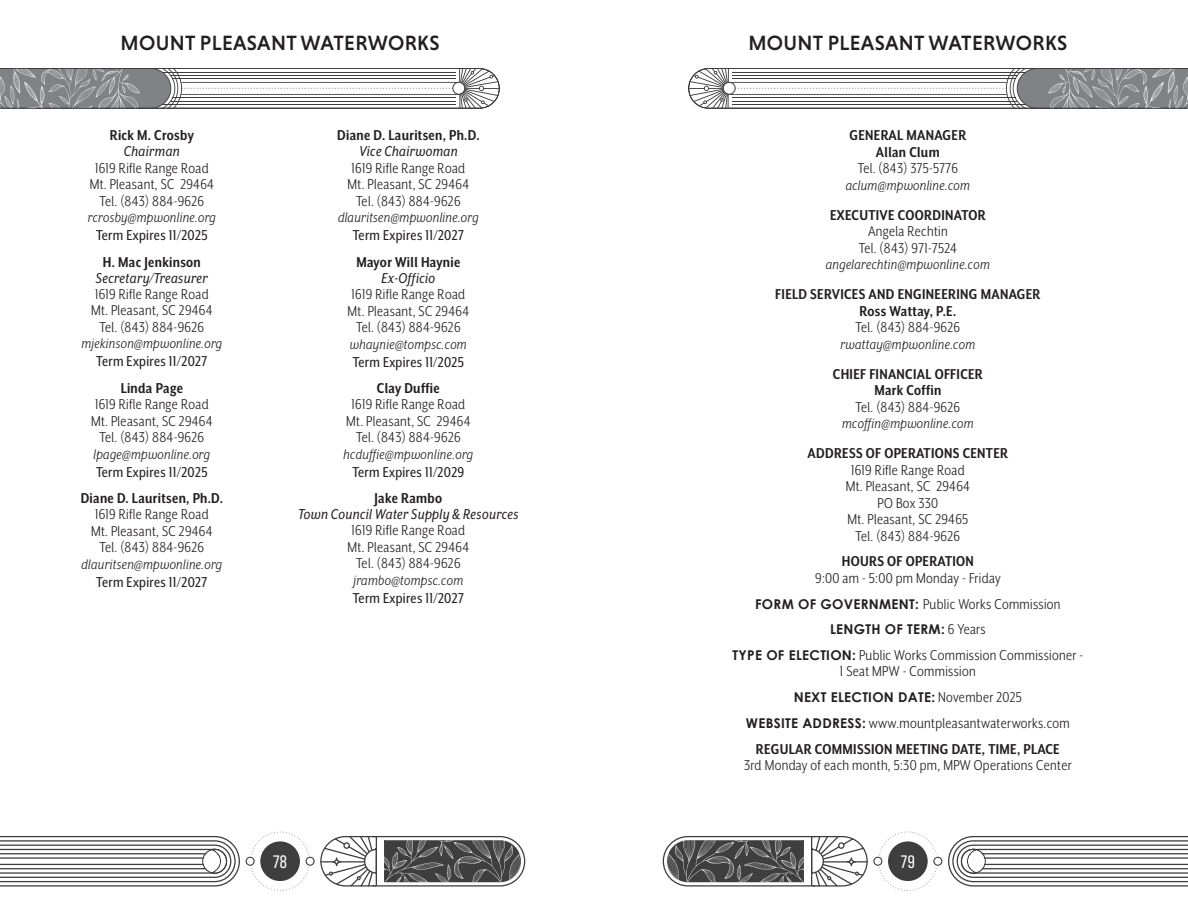
<style>
.page{position:relative;width:1188px;height:918px;background:#fff}
.page>*{position:absolute;margin:0;border:0;box-sizing:border-box;transform-origin:0 0}
.t1{font:500 21px "Niveau Grotesk";letter-spacing:.015em;color:#231f20}
.t2{font:18px "Bebas Neue Pro";color:#fff}
.t3{font:16.5px/16.5px "Mr Eaves XL San Nar OT";letter-spacing:.02em;color:#231f20;text-align:center}
.t4{font:700 16.5px/16.5px "Mr Eaves XL San Nar OT";letter-spacing:.02em;color:#231f20;text-align:center}
.t5{font:16.5px "Mr Eaves XL San Nar OT";letter-spacing:.02em;color:#231f20}
.t6{font:italic 16.5px "Mr Eaves XL San Nar OT";letter-spacing:.02em;color:#231f20}
.t7{font:italic 15.75px "Mr Eaves XL San Nar OT";letter-spacing:.02em;color:#231f20}
.t8{font:700 13.5px "Century Gothic";letter-spacing:.02em;color:#231f20}
.s1{font-family:"Century Gothic";font-weight:700;font-size:13.5px}
.s2{font-family:"Mr Eaves XL San Nar OT";font-weight:400;font-size:16.5px}
.s3{font-family:"Century Gothic";font-size:13.5px}
.s4{font-weight:400}
</style>
<div class="page">
<svg style="left:663px;top:831px;width:525px;height:60px"></svg>
<svg style="left:688px;top:68px;width:500px;height:41px"></svg>
<svg style="left:0;top:831px;width:525px;height:60px"></svg>
<svg style="left:0;top:68px;width:500px;height:41px"></svg>
<p class="t1" style="left:121px;top:30px;width:320px">MOUNT PLEASANT WATERWORKS</p>
<p class="t4" style="left:110px;top:127px;width:86px">Rick M. Crosby</p>
<p class="t6" style="left:124px;top:143px;width:58px">Chairman</p>
<p class="t3" style="left:90px;top:160px;width:126px">1619 Rifle Range Road<br>Mt. Pleasant, SC 29464<br>Tel. (843) 884-9626</p>
<p class="t7" style="left:88px;top:210px;width:130px">rcrosby@mpwonline.org</p>
<p class="t5" style="left:96px;top:226px;width:113px">Term Expires 11/2025</p>
<p class="t4" style="left:103px;top:253px;width:100px">H. Mac Jenkinson</p>
<p class="t6" style="left:96px;top:270px;width:112px">Secretary/Treasurer</p>
<p class="t3" style="left:91px;top:286px;width:123px">1619 Rifle Range Road<br>Mt. Pleasant, SC 29464<br>Tel. (843) 884-9626</p>
<p class="t7" style="left:81px;top:336px;width:142px">mjekinson@mpwonline.org</p>
<p class="t5" style="left:96px;top:353px;width:113px">Term Expires 11/2027</p>
<p class="t4" style="left:121px;top:379px;width:64px">Linda Page</p>
<p class="t3" style="left:91px;top:396px;width:123px">1619 Rifle Range Road<br>Mt. Pleasant, SC 29464<br>Tel. (843) 884-9626</p>
<p class="t7" style="left:94px;top:446px;width:118px">lpage@mpwonline.org</p>
<p class="t5" style="left:96px;top:463px;width:113px">Term Expires 11/2025</p>
<p class="t4" style="left:81px;top:490px;width:144px">Diane D. Lauritsen, Ph.D.</p>
<p class="t3" style="left:91px;top:506px;width:123px">1619 Rifle Range Road<br>Mt. Pleasant, SC 29464<br>Tel. (843) 884-9626</p>
<p class="t7" style="left:82px;top:556px;width:142px">dlauritsen@mpwonline.org</p>
<p class="t5" style="left:96px;top:573px;width:113px">Term Expires 11/2027</p>
<p class="t4" style="left:337px;top:127px;width:144px">Diane D. Lauritsen, Ph.D.</p>
<p class="t6" style="left:359px;top:143px;width:100px">Vice Chairwoman</p>
<p class="t3" style="left:348px;top:160px;width:123px">1619 Rifle Range Road<br>Mt. Pleasant, SC 29464<br>Tel. (843) 884-9626</p>
<p class="t7" style="left:338px;top:210px;width:142px">dlauritsen@mpwonline.org</p>
<p class="t5" style="left:353px;top:226px;width:113px">Term Expires 11/2027</p>
<p class="t4" style="left:356px;top:254px;width:106px">Mayor Will Haynie</p>
<p class="t6" style="left:382px;top:270px;width:55px">Ex-Officio</p>
<p class="t3" style="left:348px;top:286px;width:123px">1619 Rifle Range Road<br>Mt. Pleasant, SC 29464<br>Tel. (843) 884-9626</p>
<p class="t7" style="left:350px;top:336px;width:118px">whaynie@tompsc.com</p>
<p class="t5" style="left:353px;top:353px;width:113px">Term Expires 11/2025</p>
<p class="t4" style="left:377px;top:379px;width:64px">Clay Duffie</p>
<p class="t3" style="left:346px;top:396px;width:126px">1619 Rifle Range Road<br>Mt. Pleasant, SC 29464<br>Tel. (843) 884-9626</p>
<p class="t7" style="left:344px;top:446px;width:131px">hcduffie@mpwonline.org</p>
<p class="t5" style="left:352px;top:463px;width:114px">Term Expires 11/2029</p>
<p class="t4" style="left:375px;top:490px;width:69px">Jake Rambo</p>
<p class="t6" style="left:298px;top:506px;width:222px">Town Council Water Supply &amp; Resources</p>
<p class="t3" style="left:348px;top:522px;width:123px">1619 Rifle Range Road<br>Mt. Pleasant, SC 29464<br>Tel. (843) 884-9626</p>
<p class="t7" style="left:354px;top:572px;width:111px">jrambo@tompsc.com</p>
<p class="t5" style="left:353px;top:589px;width:113px">Term Expires 11/2027</p>
<p class="t1" style="left:748px;top:30px;width:320px">MOUNT PLEASANT WATERWORKS</p>
<p class="t4" style="left:849px;top:127px;width:118px">GENERAL MANAGER<br>Allan Clum</p>
<p class="t3" style="left:858px;top:160px;width:102px">Tel. (843) 375-5776</p>
<p class="t7" style="left:846px;top:177px;width:126px">aclum@mpwonline.com</p>
<p class="t4" style="left:830px;top:207px;width:157px">EXECUTIVE COORDINATOR</p>
<p class="t3" style="left:859px;top:223px;width:100px">Angela Rechtin<br>Tel. (843) 971-7524</p>
<p class="t7" style="left:826px;top:257px;width:166px">angelarechtin@mpwonline.com</p>
<p class="t4" style="left:775px;top:286px;width:266px">FIELD SERVICES AND ENGINEERING MANAGER<br>Ross Wattay, P.E.</p>
<p class="t3" style="left:856px;top:319px;width:106px">Tel. (843) 884-9626</p>
<p class="t7" style="left:840px;top:336px;width:136px">rwattay@mpwonline.com</p>
<p class="t4" style="left:833px;top:366px;width:151px">CHIEF FINANCIAL OFFICER<br>Mark Coffin</p>
<p class="t3" style="left:856px;top:399px;width:106px">Tel. (843) 884-9626</p>
<p class="t7" style="left:842px;top:416px;width:133px">mcoffin@mpwonline.com</p>
<p class="t4" style="left:808px;top:445px;width:202px">ADDRESS OF OPERATIONS CENTER</p>
<p class="t3" style="left:846px;top:462px;width:126px">1619 Rifle Range Road<br>Mt. Pleasant, SC 29464<br>PO Box 330<br>Mt. Pleasant, SC 29465<br>Tel. (843) 884-9626</p>
<p class="t4" style="left:842px;top:553px;width:134px">HOURS OF OPERATION</p>
<p class="t3" style="left:755px;top:565px;width:307px;line-height:25.7px">9:00 am - 5:00 pm Monday - Friday<br><span class="s1">FORM OF GOVERNMENT:</span> Public Works Commission</p>
<p class="t8" style="left:830px;top:619px;width:157px">LENGTH OF TERM: <span class="s2">6 Years</span></p>
<p class="t3" style="left:733px;top:647px;width:352px"><span class="s1">TYPE OF ELECTION:</span> Public Works Commission Commissioner -<br>1 Seat MPW - Commission</p>
<p class="t8" style="left:794px;top:687px;width:230px">NEXT ELECTION DATE: <span class="s2">November 2025</span></p>
<p class="t4" style="left:746px;top:710px;width:325px;line-height:25.7px"><span class="s3">WEBSITE ADDRESS:</span> <span class="s4">www.mountpleasantwaterworks.com<br></span>REGULAR COMMISSION MEETING DATE, TIME, PLACE</p>
<p class="t3" style="left:744px;top:757px;width:329px">3rd Monday of each month, 5:30 pm, MPW Operations Center</p>
<p class="t2" style="left:273px;top:851px;width:15px">78</p>
<p class="t2" style="left:901px;top:851px;width:15px">79</p>
</div>
